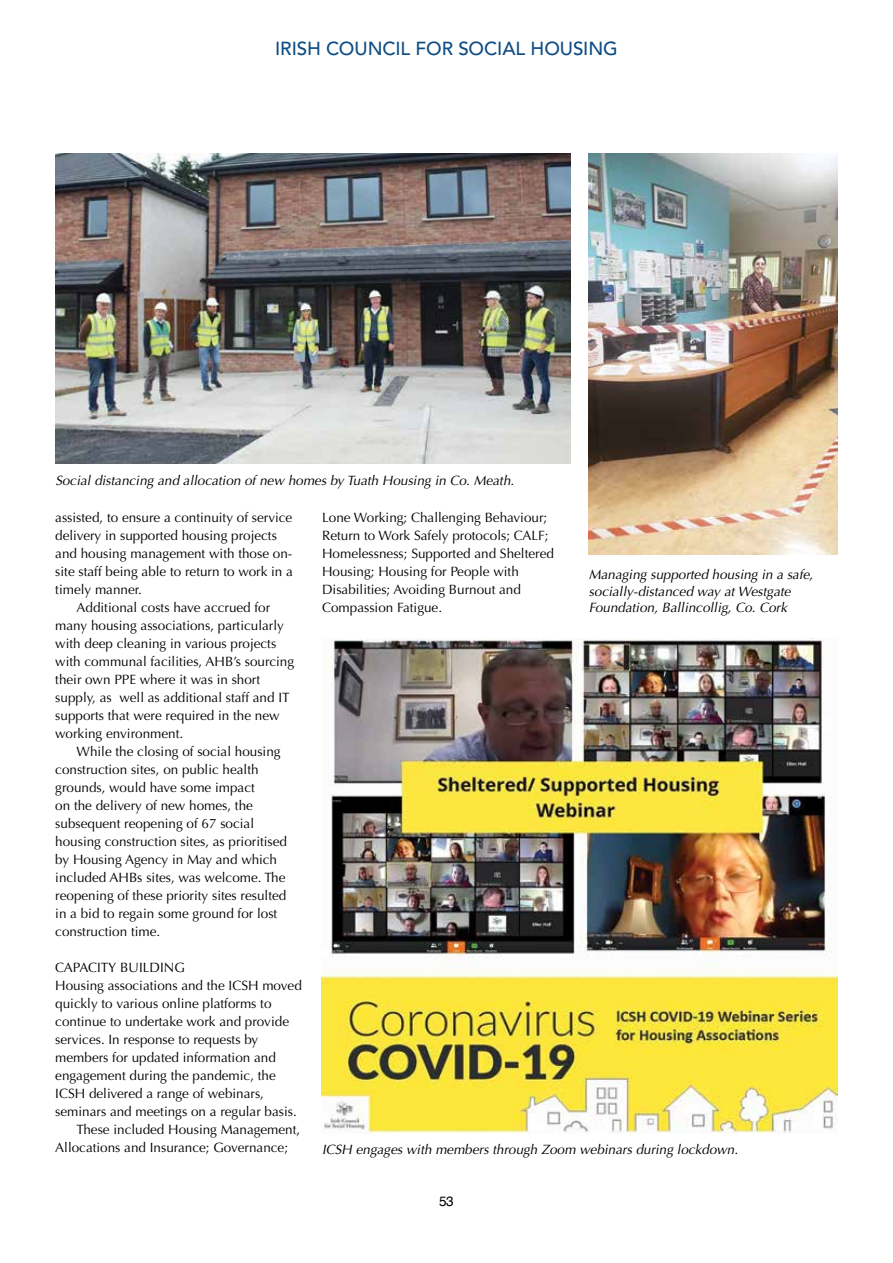
<style>
.page{position:relative;width:893px;height:1263px;background:#fff}
.page>*{position:absolute;margin:0;border:0;box-sizing:border-box;transform-origin:0 0}
.t1{font:500 18.75px "Avenir LT Std";letter-spacing:-.005em;color:#0e4c84}
.t2{font:13.5px/18px "Optima";color:#000}
.t3{font:italic 13.5px/16.5px "Optima";color:#000}
.t4{font:13.5px "Helvetica";color:#000}
</style>
<div class="page">
<img style="left:322px;top:638px;width:515px;height:495px">
<img style="left:55px;top:153px;width:516px;height:310px">
<img style="left:588px;top:153px;width:250px;height:402px">
<h1 class="t1" style="left:275px;top:38px;width:344px">IRISH COUNCIL FOR SOCIAL HOUSING</h1>
<p class="t3" style="left:55px;top:472px;width:463px">Social distancing and allocation of new homes by Tuath Housing in Co. Meath.</p>
<p class="t2" style="left:55px;top:509px;width:239px">assisted, to ensure a continuity of service</p>
<p class="t2" style="left:55px;top:527px;width:223px">delivery in supported housing projects</p>
<p class="t2" style="left:55px;top:545px;width:239px">and housing management with those on-</p>
<p class="t2" style="left:55px;top:563px;width:239px">site staff being able to return to work in a</p>
<p class="t2" style="left:55px;top:581px;width:88px">timely manner.</p>
<p class="t2" style="left:77px;top:599px;width:195px">Additional costs have accrued for</p>
<p class="t2" style="left:55px;top:617px;width:230px">many housing associations, particularly</p>
<p class="t2" style="left:55px;top:635px;width:223px">with deep cleaning in various projects</p>
<p class="t2" style="left:55px;top:653px;width:240px">with communal facilities, AHB’s sourcing</p>
<p class="t2" style="left:55px;top:671px;width:206px">their own PPE where it was in short</p>
<p class="t2" style="left:55px;top:689px;width:236px">supply, as well as additional staff and IT</p>
<p class="t2" style="left:55px;top:707px;width:226px">supports that were required in the new</p>
<p class="t2" style="left:55px;top:725px;width:129px">working environment.</p>
<p class="t2" style="left:77px;top:743px;width:206px">While the closing of social housing</p>
<p class="t2" style="left:55px;top:761px;width:205px">construction sites, on public health</p>
<p class="t2" style="left:55px;top:779px;width:201px">grounds, would have some impact</p>
<p class="t2" style="left:55px;top:797px;width:199px">on the delivery of new homes, the</p>
<p class="t2" style="left:55px;top:815px;width:200px">subsequent reopening of 67 social</p>
<p class="t2" style="left:55px;top:833px;width:233px">housing construction sites, as prioritised</p>
<p class="t2" style="left:55px;top:851px;width:223px">by Housing Agency in May and which</p>
<p class="t2" style="left:55px;top:869px;width:232px">included AHBs sites, was welcome. The</p>
<p class="t2" style="left:55px;top:887px;width:233px">reopening of these priority sites resulted</p>
<p class="t2" style="left:55px;top:905px;width:224px">in a bid to regain some ground for lost</p>
<p class="t2" style="left:55px;top:922px;width:107px">construction time.</p>
<p class="t2" style="left:55px;top:959px;width:131px">CAPACITY BUILDING</p>
<p class="t2" style="left:55px;top:976px;width:248px">Housing associations and the ICSH moved</p>
<p class="t2" style="left:55px;top:994px;width:218px">quickly to various online platforms to</p>
<p class="t2" style="left:55px;top:1012px;width:235px">continue to undertake work and provide</p>
<p class="t2" style="left:55px;top:1030px;width:205px">services. In response to requests by</p>
<p class="t2" style="left:55px;top:1048px;width:222px">members for updated information and</p>
<p class="t2" style="left:55px;top:1066px;width:222px">engagement during the pandemic, the</p>
<p class="t2" style="left:55px;top:1084px;width:210px">ICSH delivered a range of webinars,</p>
<p class="t2" style="left:55px;top:1102px;width:243px">seminars and meetings on a regular basis.</p>
<p class="t2" style="left:77px;top:1120px;width:225px">These included Housing Management,</p>
<p class="t2" style="left:55px;top:1138px;width:234px">Allocations and Insurance; Governance;</p>
<p class="t2" style="left:322px;top:508px;width:233px">Lone Working; Challenging Behaviour; Return to Work Safely protocols; CALF; Homelessness; Supported and Sheltered Housing; Housing for People with Disabilities; Avoiding Burnout and Compassion Fatigue.</p>
<p class="t3" style="left:589px;top:566px;width:229px">Managing supported housing in a safe, socially-distanced way atWestgate<br>Foundation, Ballincollig, Co. Cork</p>
<p class="t3" style="left:322px;top:1141px;width:420px">ICSH engages with members through Zoom webinars during lockdown.</p>
<p class="t4" style="left:439px;top:1190px;width:16px">53</p>
</div>
